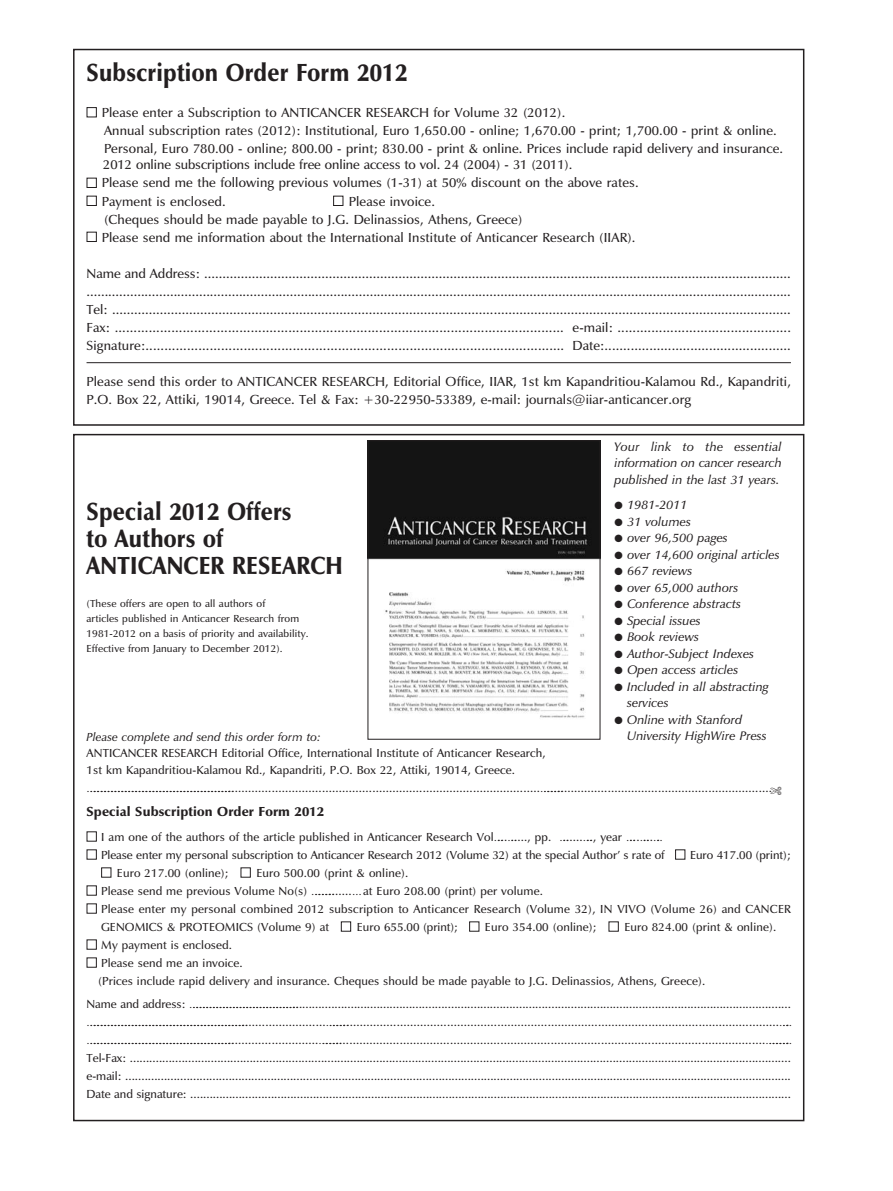
<style>
.page{position:relative;width:893px;height:1191px;background:#fff}
.page>*{position:absolute;margin:0;border:0;box-sizing:border-box;transform-origin:0 0}
.t1{font:25.5px/27px "UB Optima Bold";letter-spacing:.01em;color:#231f20;scale:.9 1}
.t2{font:13.5px/18px "UB Optima";letter-spacing:.01em;color:#231f20}
.t3{font:13.5px "UB Optima Bold";letter-spacing:.01em;color:#231f20}
.t4{font:12.75px/16.5px "UB Optima Italic";letter-spacing:.01em;color:#231f20}
.t5{font:12px/18px "UB Optima";letter-spacing:.01em;color:#231f20}
.t6{font:12px "UB Optima Italic";letter-spacing:.01em;color:#231f20}
.t7{font:10.5px/15px "UB Optima";letter-spacing:.01em;color:#231f20}
.s1{color:#fff}
</style>
<div class="page">
<div style="left:73px;top:49px;width:731px;height:377px;border:2px solid #231f20"></div>
<hr style="left:87px;top:362px;width:704px;height:1px;background:#231f20">
<img style="left:370px;top:442px;width:228px;height:276px">
<div style="left:368px;top:440px;width:232px;height:299px;border:1px solid #231f20"></div>
<h1 class="t1" style="left:87px;top:59px;width:358px">Subscription Order Form 2012</h1>
<p class="t2" style="left:104px;top:105px;width:681px;text-indent:-17px"><span class="s1">■</span> Please enter a Subscription to ANTICANCER RESEARCH for Volume 32 (2012).<br>Annual subscription rates (2012): Institutional, Euro 1,650.00 - online; 1,670.00 - print; 1,700.00 - print &amp; online.<br>Personal, Euro 780.00 - online; 800.00 - print; 830.00 - print &amp; online. Prices include rapid delivery and insurance.</p>
<p class="t2" style="left:103px;top:157px;width:471px">2012 online subscriptions include free online access to vol. 24 (2004) - 31 (2011).</p>
<p class="t2" style="left:87px;top:175px;width:554px"><span class="s1">■</span> Please send me the following previous volumes (1-31) at 50% discount on the above rates.</p>
<p class="t2" style="left:87px;top:193px;width:141px"><span class="s1">■</span> Payment is enclosed.</p>
<p class="t2" style="left:104px;top:193px;width:420px;text-indent:229px"><span class="s1">■</span> Please invoice.<br>(Cheques should be made payable to J.G. Delinassios, Athens, Greece)</p>
<p class="t2" style="left:87px;top:229px;width:551px"><span class="s1">■</span> Please send me information about the International Institute of Anticancer Research (IIAR).</p>
<p class="t2" style="left:87px;top:265px;width:706px;text-align:justify">Name and Address: ................................................................................................................................................................ ..................................................................................................................................................................................................<br>Tel: .........................................................................................................................................................................................<br>Fax: ....................................................................................................................... e-mail: ..............................................<br>Signature:............................................................................................................... Date:..................................................</p>
<p class="t2" style="left:87px;top:373px;width:706px">Please send this order to ANTICANCER RESEARCH, Editorial Office, IIAR, 1st km Kapandritiou-Kalamou Rd., Kapandriti,<br>P.O. Box 22, Attiki, 19014, Greece. Tel &amp; Fax: +30-22950-53389, e-mail: journals@iiar-anticancer.org</p>
<p class="t4" style="left:615px;top:439px;width:169px;text-align:justify">Your link to the essential information on cancer research published in the last 31 years.</p>
<p class="t4" style="left:615px;top:498px;width:74px">● 1981-2011</p>
<p class="t4" style="left:615px;top:514px;width:78px">● 31 volumes</p>
<p class="t4" style="left:615px;top:531px;width:115px">● over 96,500 pages</p>
<p class="t4" style="left:615px;top:547px;width:167px">● over 14,600 original articles</p>
<p class="t4" style="left:615px;top:564px;width:79px">● 667 reviews</p>
<p class="t4" style="left:615px;top:580px;width:125px">● over 65,000 authors</p>
<p class="t4" style="left:615px;top:597px;width:128px">● Conference abstracts</p>
<p class="t4" style="left:615px;top:613px;width:88px">● Special issues</p>
<p class="t4" style="left:615px;top:630px;width:86px">● Book reviews</p>
<p class="t4" style="left:615px;top:646px;width:141px">● Author-Subject Indexes</p>
<p class="t4" style="left:615px;top:663px;width:125px">● Open access articles</p>
<p class="t4" style="left:627px;top:679px;width:143px;text-indent:-13px">● Included in all abstracting services</p>
<p class="t4" style="left:627px;top:712px;width:141px;text-indent:-13px">● Online with Stanford<br>University HighWire Press</p>
<h1 class="t1" style="left:87px;top:498px;width:286px">Special 2012 Offers<br>to Authors of<br>ANTICANCER RESEARCH</h1>
<p class="t7" style="left:87px;top:597px;width:224px">(These offers are open to all authors of<br>articles published in Anticancer Research from 1981-2012 on a basis of priority and availability.<br>Effective from January to December 2012).</p>
<p class="t6" style="left:87px;top:732px;width:236px">Please complete and send this order form to:</p>
<p class="t5" style="left:87px;top:746px;width:461px;line-height:16.5px">ANTICANCER RESEARCH Editorial Office, International Institute of Anticancer Research,<br>1st km Kapandritiou-Kalamou Rd., Kapandriti, P.O. Box 22, Attiki, 19014, Greece.</p>
<p class="t5" style="left:87px;top:780px;width:687px">…………………………………………………………………………………………………………….............................................................................................……………................................................................</p>
<p class="t3" style="left:87px;top:803px;width:239px">Special Subscription Order Form 2012</p>
<p class="t5" style="left:87px;top:829px;width:578px"><span class="s1">■</span> I am one of the authors of the article published in Anticancer Research Vol…...…....., pp. …......….., year …...…...….</p>
<p class="t5" style="left:87px;top:847px;width:706px"><span class="s1">■</span> Please enter my personal subscription to Anticancer Research 2012 (Volume 32) at the special Author’ s rate of <span class="s1">■</span> Euro 417.00 (print);</p>
<p class="t5" style="left:101px;top:865px;width:309px"><span class="s1">■</span> Euro 217.00 (online); <span class="s1">■</span> Euro 500.00 (print &amp; online).</p>
<p class="t5" style="left:87px;top:883px;width:458px"><span class="s1">■</span> Please send me previous Volume No(s) …………….......… at Euro 208.00 (print) per volume.</p>
<p class="t5" style="left:87px;top:901px;width:706px;text-align:center"><span class="s1">■</span> Please enter my personal combined 2012 subscription to Anticancer Research (Volume 32), IN VIVO (Volume 26) and CANCER<br>GENOMICS &amp; PROTEOMICS (Volume 9) at <span class="s1">■</span> Euro 655.00 (print); <span class="s1">■</span> Euro 354.00 (online); <span class="s1">■</span> Euro 824.00 (print &amp; online).</p>
<p class="t5" style="left:87px;top:937px;width:147px"><span class="s1">■</span> My payment is enclosed.</p>
<p class="t5" style="left:98px;top:955px;width:609px;text-indent:-12px"><span class="s1">■</span> Please send me an invoice.<br>(Prices include rapid delivery and insurance. Cheques should be made payable to J.G. Delinassios, Athens, Greece).</p>
<p class="t5" style="left:87px;top:996px;width:708px">Name and address: ………………………………………………………………………………….......................................................................................................................................................... ……………………………………………………………………………………………………………………….........................……………..................................................................................................................................……. ……………………………………………………………………………………………………………...........................……………................................................................................................................................……………….<br>Tel-Fax: ............................................................................................................................................................................................................ e-mail: ..............................................................................................................................................................................................................<br>Date and signature: ..........................................................................................................................................................................................</p>
</div>
